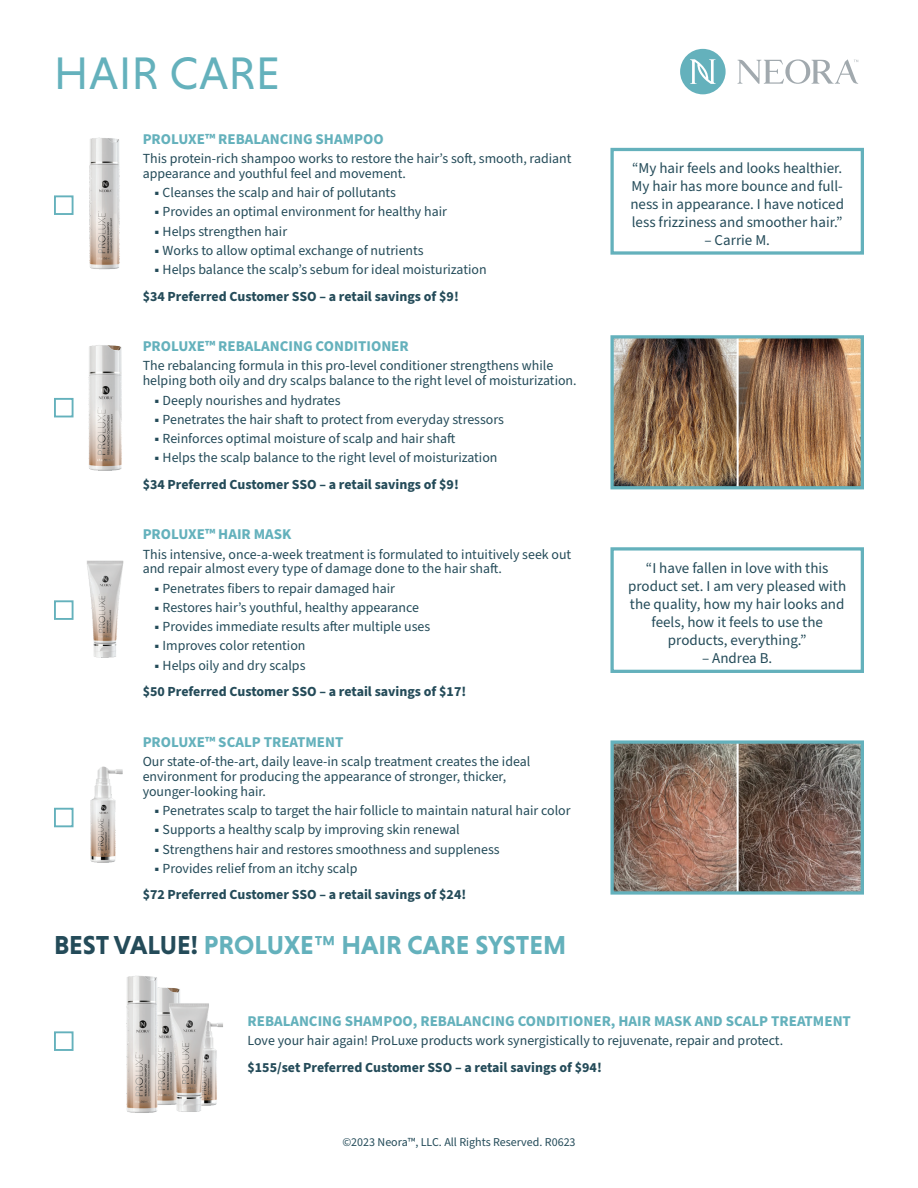
<style>
.page{position:relative;width:918px;height:1188px;background:#fff}
.page>*{position:absolute;margin:0;border:0;box-sizing:border-box;transform-origin:0 0}
.t1{font:46.35px "Niveau Grotesk";letter-spacing:.015em;color:#64b1bc}
.t2{font:700 26.4px "Niveau Grotesk";color:#64b1bc}
.t3{font:15px/18px "Source Sans Pro";color:#244b59;text-align:center}
.t4{font:700 15px "Source Sans Pro";color:#64b1bc}
.t5{font:13.95px/15px "Source Sans Pro";color:#244b59}
.t6{font:700 13.95px "Source Sans Pro";color:#244b59}
.t7{font:12px "Source Sans Pro";color:#244b59}
.s1{color:#244b59}
</style>
<div class="page">
<svg style="left:610px;top:740px;width:254px;height:155px;background:#7f6c62"></svg>
<svg style="left:610px;top:547px;width:254px;height:126px"></svg>
<img style="left:610px;top:335px;width:254px;height:155px">
<svg style="left:610px;top:147px;width:254px;height:108px"></svg>
<img style="left:89px;top:137px;width:31px;height:133px">
<img style="left:88px;top:345px;width:34px;height:126px">
<img style="left:87px;top:560px;width:37px;height:98px">
<img style="left:90px;top:766px;width:33px;height:97px">
<img style="left:196px;top:1003px;width:27px;height:109px">
<img style="left:126px;top:975px;width:70px;height:138px">
<div style="left:54px;top:195px;width:20px;height:20px;border:2px solid #64b1bc"></div>
<div style="left:54px;top:398px;width:20px;height:19px;border:2px solid #64b1bc"></div>
<div style="left:54px;top:600px;width:20px;height:20px;border:2px solid #64b1bc"></div>
<div style="left:54px;top:808px;width:20px;height:19px;border:2px solid #64b1bc"></div>
<div style="left:54px;top:1031px;width:20px;height:20px;border:2px solid #64b1bc"></div>
<svg style="left:738px;top:59px;width:120px;height:25px"></svg>
<div style="left:680px;top:49px;width:46px;height:45px;background:#64b1bc;border-radius:50%"></div>
<svg style="left:690px;top:59px;width:26px;height:25px"></svg>
<p class="t1" style="left:54px;top:47px;width:228px">HAIR CARE</p>
<p class="t4" style="left:143px;top:129px;width:243px">PROLUXE™ REBALANCING SHAMPOO</p>
<p class="t5" style="left:143px;top:151px;width:430px">This protein-rich shampoo works to restore the hair’s soft, smooth, radiant appearance and youthful feel and movement.</p>
<p class="t5" style="left:155px;top:185px;width:243px">▪ Cleanses the scalp and hair of pollutants</p>
<p class="t5" style="left:155px;top:205px;width:294px">▪ Provides an optimal environment for healthy hair</p>
<p class="t5" style="left:155px;top:224px;width:134px">▪ Helps strengthen hair</p>
<p class="t5" style="left:155px;top:243px;width:270px">▪ Works to allow optimal exchange of nutrients</p>
<p class="t5" style="left:155px;top:262px;width:333px">▪ Helps balance the scalp’s sebum for ideal moisturization</p>
<p class="t6" style="left:143px;top:287px;width:318px">$34 Preferred Customer SSO – a retail savings of $9!</p>
<p class="t4" style="left:143px;top:336px;width:268px">PROLUXE™ REBALANCING CONDITIONER</p>
<p class="t5" style="left:143px;top:359px;width:436px">The rebalancing formula in this pro-level conditioner strengthens while helping both oily and dry scalps balance to the right level of moisturization.</p>
<p class="t5" style="left:155px;top:393px;width:187px">▪ Deeply nourishes and hydrates</p>
<p class="t5" style="left:155px;top:412px;width:351px">▪ Penetrates the hair shaft to protect from everyday stressors</p>
<p class="t5" style="left:155px;top:431px;width:302px">▪ Reinforces optimal moisture of scalp and hair shaft</p>
<p class="t5" style="left:155px;top:451px;width:344px">▪ Helps the scalp balance to the right level of moisturization</p>
<p class="t6" style="left:143px;top:475px;width:318px">$34 Preferred Customer SSO – a retail savings of $9!</p>
<p class="t4" style="left:143px;top:524px;width:150px">PROLUXE™ HAIR MASK</p>
<p class="t5" style="left:143px;top:547px;width:430px">This intensive, once-a-week treatment is formulated to intuitively seek out and repair almost every type of damage done to the hair shaft.</p>
<p class="t5" style="left:155px;top:581px;width:242px">▪ Penetrates fibers to repair damaged hair</p>
<p class="t5" style="left:155px;top:600px;width:266px">▪ Restores hair’s youthful, healthy appearance</p>
<p class="t5" style="left:155px;top:620px;width:277px">▪ Provides immediate results after multiple uses</p>
<p class="t5" style="left:155px;top:639px;width:152px">▪ Improves color retention</p>
<p class="t5" style="left:155px;top:658px;width:152px">▪ Helps oily and dry scalps</p>
<p class="t6" style="left:143px;top:682px;width:325px">$50 Preferred Customer SSO – a retail savings of $17!</p>
<p class="t4" style="left:143px;top:732px;width:202px">PROLUXE™ SCALP TREATMENT</p>
<p class="t5" style="left:143px;top:754px;width:389px">Our state-of-the-art, daily leave-in scalp treatment creates the ideal environment for producing the appearance of stronger, thicker, younger-looking hair.</p>
<p class="t5" style="left:155px;top:803px;width:417px">▪ Penetrates scalp to target the hair follicle to maintain natural hair color</p>
<p class="t5" style="left:155px;top:823px;width:306px">▪ Supports a healthy scalp by improving skin renewal</p>
<p class="t5" style="left:155px;top:842px;width:346px">▪ Strengthens hair and restores smoothness and suppleness</p>
<p class="t5" style="left:155px;top:861px;width:204px">▪ Provides relief from an itchy scalp</p>
<p class="t6" style="left:143px;top:885px;width:325px">$72 Preferred Customer SSO – a retail savings of $24!</p>
<p class="t2" style="left:54px;top:930px;width:514px"><span class="s1">BEST VALUE!</span> PROLUXE™ HAIR CARE SYSTEM</p>
<p class="t3" style="left:630px;top:159px;width:215px;text-align:justify">“My hair feels and looks healthier.<br>My hair has more bounce and full&shy;ness in appearance. I have noticed less frizziness and smoother hair.”</p>
<p class="t3" style="left:704px;top:231px;width:67px">– Carrie M.</p>
<p class="t3" style="left:628px;top:559px;width:219px">“I have fallen in love with this product set. I am very pleased with the quality, how my hair looks and feels, how it feels to use the products, everything.”</p>
<p class="t3" style="left:702px;top:649px;width:72px">– Andrea B.</p>
<p class="t4" style="left:248px;top:1011px;width:605px">REBALANCING SHAMPOO, REBALANCING CONDITIONER, HAIR MASK AND SCALP TREATMENT</p>
<p class="t5" style="left:248px;top:1033px;width:537px">Love your hair again! ProLuxe products work synergistically to rejuvenate, repair and protect.</p>
<p class="t6" style="left:248px;top:1058px;width:356px">$155/set Preferred Customer SSO – a retail savings of $94!</p>
<p class="t7" style="left:342px;top:1134px;width:235px">©2023 Neora™, LLC. All Rights Reserved. R0623</p>
</div>
